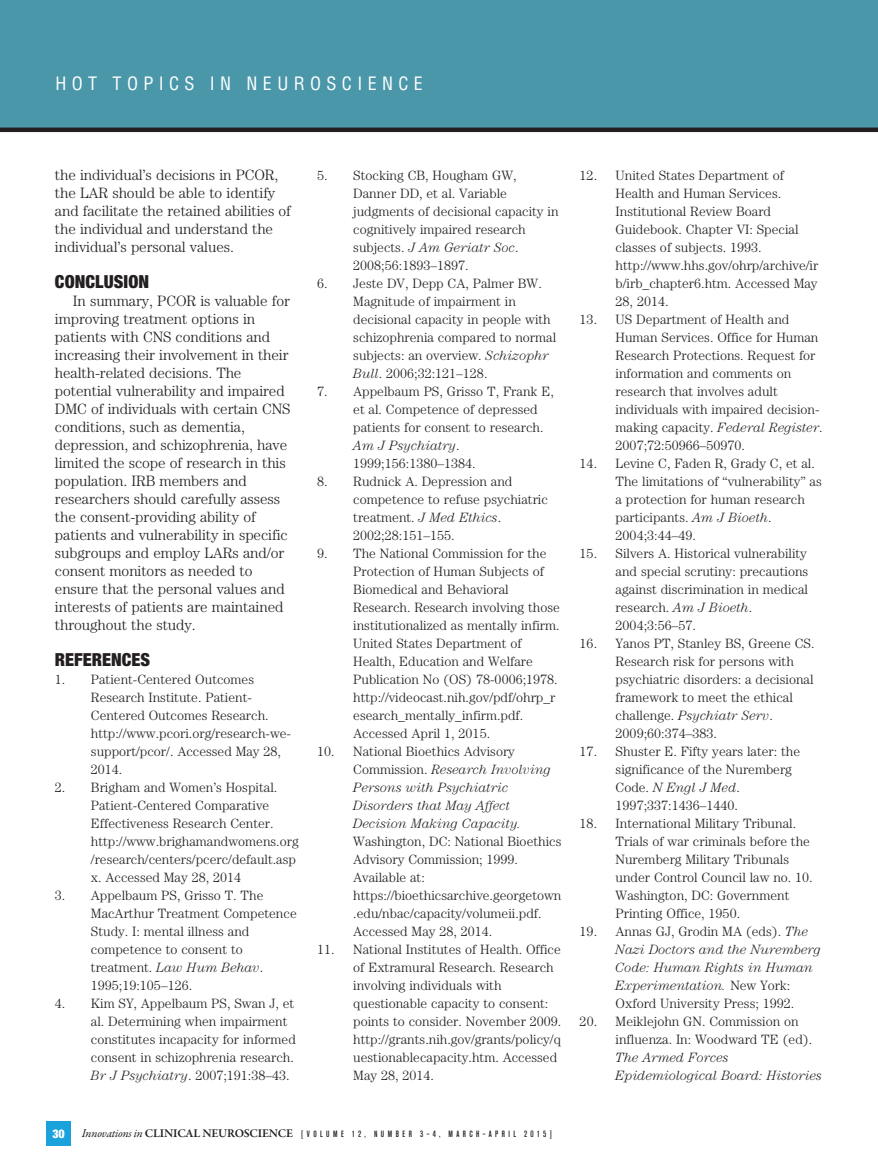
<style>
.page{position:relative;width:878px;height:1175px;background:#fff}
.page>*{position:absolute;margin:0;border:0;box-sizing:border-box;transform-origin:0 0}
.t1{font:condensed 18px "Helvetica";letter-spacing:.3em;color:#fff}
.t2{font:900 condensed 18px "Helvetica Neue LT Std";color:#231f20}
.t3{font:300 15px/18px "Century Std";letter-spacing:-.005em;color:#231f20}
.t4{font:300 13.5px/18px "Century Std";color:#231f20}
.t5{font:italic 300 13.5px/18px "Century Std";color:#231f20}
.t6{font:900 condensed 12px "Helvetica Neue LT Std";color:#fff}
.t7{font:500 condensed 9px "Akzidenz Grotesk BE";letter-spacing:.38em;color:#231f20}
.s1{font-style:italic}
.s2{font-style:normal}
.s3{font-family:"Garamond Premr Pro";font-weight:400;font-style:italic;font-stretch:normal;font-size:12px}
.s4{font-family:"Garamond Premr Pro";font-weight:600;font-stretch:normal;font-size:12px}
</style>
<div class="page">
<div style="left:0;top:0;width:878px;height:131px;background:#4b97aa"></div>
<div style="left:46px;top:1121px;width:25px;height:24px;background:#1aa2dc"></div>
<hr style="left:0;top:128px;width:878px;height:4px;background:#231f20">
<h1 class="t1" style="left:56px;top:73px;width:369px">HOT TOPICS IN NEUROSCIENCE</h1>
<p class="t3" style="left:55px;top:167px;width:237px">the individual’s decisions in PCOR, the LAR should be able to identify and facilitate the retained abilities of the individual and understand the individual’s personal values.</p>
<h1 class="t2" style="left:55px;top:275px;width:96px">CONCLUSION</h1>
<p class="t3" style="left:55px;top:293px;width:237px;text-indent:18px">In summary, PCOR is valuable for improving treatment options in patients with CNS conditions and increasing their involvement in their health-related decisions. The potential vulnerability and impaired DMC of individuals with certain CNS conditions, such as dementia, depression, and schizophrenia, have limited the scope of research in this population. IRB members and researchers should carefully assess the consent-providing ability of patients and vulnerability in specific subgroups and employ LARs and/or consent monitors as needed to ensure that the personal values and interests of patients are maintained throughout the study.</p>
<h1 class="t2" style="left:55px;top:653px;width:97px">REFERENCES</h1>
<p class="t4" style="left:91px;top:672px;width:202px;text-indent:-36px">1. Patient-Centered Outcomes<br>Research Institute. Patient-<br>Centered Outcomes Research. http://www.pcori.org/research-we&shy;support/pcor/. Accessed May 28,<br>2014.</p>
<p class="t4" style="left:91px;top:779px;width:209px;text-indent:-36px">2. Brigham and Women’s Hospital.<br>Patient-Centered Comparative Effectiveness Research Center. http://www.brighamandwomens.org /research/centers/pcerc/default.asp x. Accessed May 28, 2014</p>
<p class="t4" style="left:91px;top:887px;width:207px;text-indent:-36px">3. Appelbaum PS, Grisso T. The<br>MacArthur Treatment Competence<br>Study. I: mental illness and competence to consent to treatment. <span class="s1">Law Hum Behav</span>.<br>1995;19:105–126.</p>
<p class="t4" style="left:91px;top:995px;width:206px;text-indent:-36px">4. Kim SY, Appelbaum PS, Swan J, et al. Determining when impairment constitutes incapacity for informed consent in schizophrenia research.<br><span class="s1">Br J Psychiatry</span>. 2007;191:38–43.</p>
<p class="t4" style="left:353px;top:167px;width:207px;text-indent:-36px">5. Stocking CB, Hougham GW,<br>Danner DD, et al. Variable judgments of decisional capacity in cognitively impaired research subjects. <span class="s1">J Am Geriatr Soc</span>.<br>2008;56:1893–1897.</p>
<p class="t4" style="left:353px;top:275px;width:204px;text-indent:-36px">6. Jeste DV, Depp CA, Palmer BW.<br>Magnitude of impairment in decisional capacity in people with schizophrenia compared to normal subjects: an overview. <span class="s1">Schizophr<br>Bull</span>. 2006;32:121–128.</p>
<p class="t4" style="left:353px;top:383px;width:202px;text-indent:-36px">7. Appelbaum PS, Grisso T, Frank E, et al. Competence of depressed patients for consent to research.<br><span class="s1">Am J Psychiatry</span>.<br>1999;156:1380–1384.</p>
<p class="t4" style="left:353px;top:473px;width:196px;text-indent:-36px">8. Rudnick A. Depression and competence to refuse psychiatric treatment. <span class="s1">J Med Ethics</span>.<br>2002;28:151–155.</p>
<p class="t4" style="left:353px;top:545px;width:208px;text-indent:-36px">9. The National Commission for the<br>Protection of Human Subjects of<br>Biomedical and Behavioral<br>Research. Research involving those institutionalized as mentally infirm.<br>United States Department of<br>Health, Education and Welfare<br>Publication No (OS) 78-0006;1978. http://videocast.nih.gov/pdf/ohrp_r esearch_mentally_infirm.pdf.<br>Accessed April 1, 2015.</p>
<p class="t5" style="left:353px;top:743px;width:199px;text-indent:-36px"><span class="s2">10. National Bioethics Advisory<br>Commission.</span> Research Involving<br>Persons with Psychiatric<br>Disorders that May Affect<br>Decision Making Capacity.</p>
<p class="t4" style="left:353px;top:833px;width:210px">Washington, DC: National Bioethics<br>Advisory Commission; 1999.<br>Available at: https://bioethicsarchive.georgetown .edu/nbac/capacity/volumeii.pdf.<br>Accessed May 28, 2014.</p>
<p class="t4" style="left:353px;top:941px;width:209px;text-indent:-36px">11. National Institutes of Health. Office of Extramural Research. Research involving individuals with questionable capacity to consent: points to consider. November 2009. http://grants.nih.gov/grants/policy/q uestionablecapacity.htm. Accessed May 28, 2014.</p>
<p class="t6" style="left:53px;top:1128px;width:14px">30</p>
<p class="t7" style="left:82px;top:1131px;width:471px"><span class="s3">Innovations in</span><span class="s4">CLINICAL NEUROSCIENCE</span> [VOLUME 12, NUMBER 3–4, MARCH–APRIL 2015]</p>
<p class="t4" style="left:615px;top:167px;width:204px;text-indent:-36px">12. United States Department of<br>Health and Human Services.<br>Institutional Review Board<br>Guidebook. Chapter VI: Special classes of subjects. 1993. http://www.hhs.gov/ohrp/archive/ir b/irb_chapter6.htm. Accessed May<br>28, 2014.</p>
<p class="t4" style="left:615px;top:311px;width:209px;text-indent:-36px">13. US Department of Health and<br>Human Services. Office for Human<br>Research Protections. Request for information and comments on research that involves adult individuals with impaired decision&shy;making capacity. <span class="s1">Federal Register</span>.<br>2007;72:50966–50970.</p>
<p class="t4" style="left:615px;top:455px;width:208px;text-indent:-36px">14. Levine C, Faden R, Grady C, et al.<br>The limitations of “vulnerability” as a protection for human research participants. <span class="s1">Am J Bioeth</span>.<br>2004;3:44–49.</p>
<p class="t4" style="left:615px;top:545px;width:194px;text-indent:-36px">15. Silvers A. Historical vulnerability and special scrutiny: precautions against discrimination in medical research. <span class="s1">Am J Bioeth</span>.<br>2004;3:56–57.</p>
<p class="t4" style="left:615px;top:635px;width:200px;text-indent:-36px">16. Yanos PT, Stanley BS, Greene CS.<br>Research risk for persons with psychiatric disorders: a decisional framework to meet the ethical challenge. <span class="s1">Psychiatr Serv</span>.<br>2009;60:374–383.</p>
<p class="t4" style="left:615px;top:743px;width:186px;text-indent:-36px">17. Shuster E. Fifty years later: the significance of the Nuremberg<br>Code. <span class="s1">N Engl J Med</span>.<br>1997;337:1436–1440.</p>
<p class="t4" style="left:615px;top:815px;width:199px;text-indent:-36px">18. International Military Tribunal.<br>Trials of war criminals before the<br>Nuremberg Military Tribunals under Control Council law no. 10.<br>Washington, DC: Government<br>Printing Office, 1950.</p>
<p class="t5" style="left:615px;top:923px;width:207px;text-indent:-36px"><span class="s2">19. Annas GJ, Grodin MA (eds).</span> The<br>Nazi Doctors and the Nuremberg<br>Code: Human Rights in Human<br>Experimentation. <span class="s2">New York:<br>Oxford University Press; 1992.</span></p>
<p class="t4" style="left:615px;top:1013px;width:198px;text-indent:-36px">20. Meiklejohn GN. Commission on influenza. In: Woodward TE (ed).</p>
<p class="t5" style="left:615px;top:1049px;width:208px">The Armed Forces<br>Epidemiological Board: Histories</p>
</div>
